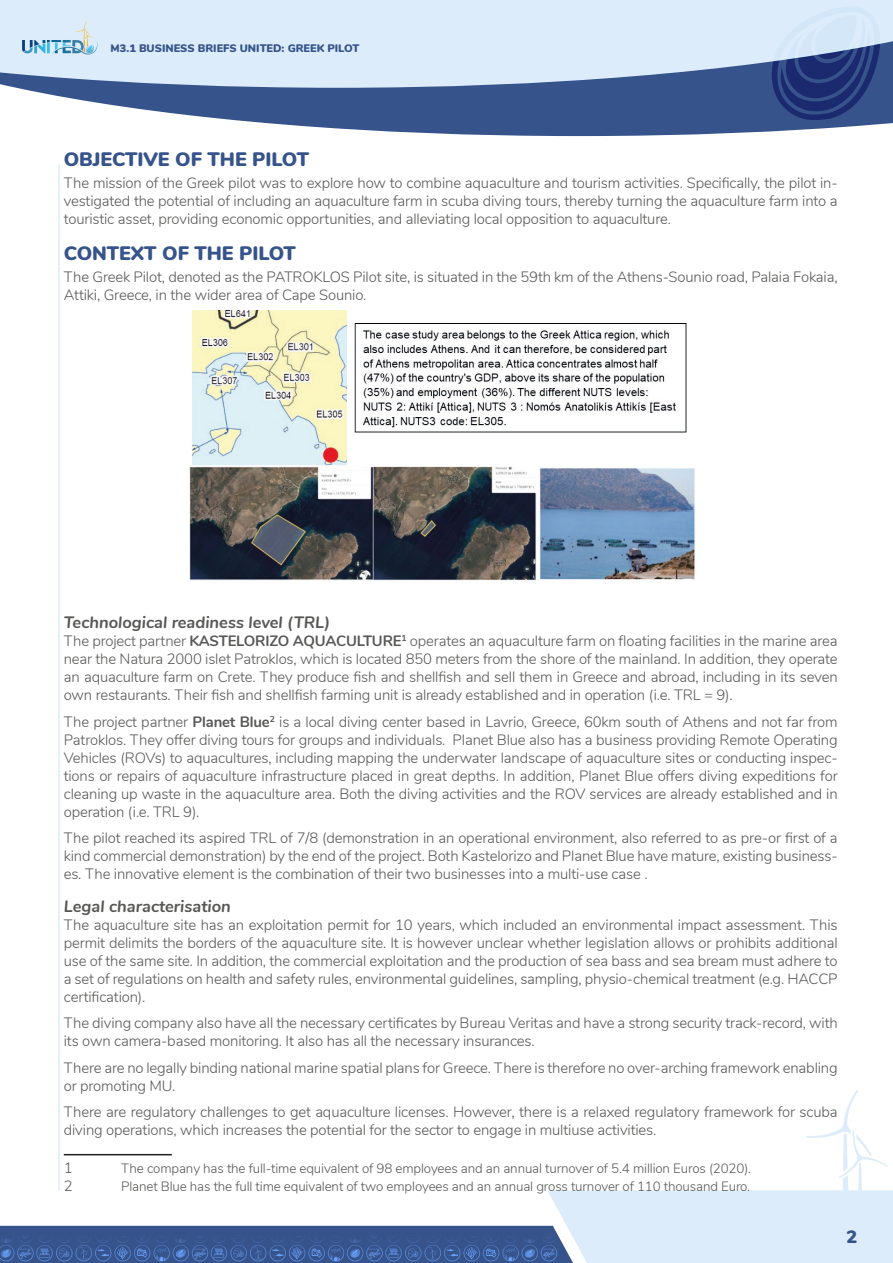
<style>
.page{position:relative;width:893px;height:1263px;background:#fff}
.page>*{position:absolute;margin:0;border:0;box-sizing:border-box;transform-origin:0 0}
.titre-1{font:900 19.5px "Nunito";color:#36538b}
.t1{font:900 18px "Nunito";color:#36538b}
.titre-2{font:italic 700 16.5px "Nunito";color:#575756}
.contenu{font:300 15px/18px "Nunito";letter-spacing:-.01em;color:#575756;text-align:justify}
.contenu-2{font:300 13.5px "Nunito";letter-spacing:-.01em;color:#575756}
.t2{font:900 10.95px "Nunito";color:#36538b}
.s1{font-weight:700}
</style>
<div class="page">
<svg style="left:18px;top:88px;width:875px;height:48px;fill:#36538b"></svg>
<svg style="left:0;top:0;width:893px;height:88px;background:#cddeef"></svg>
<svg style="left:63px;top:1090px;width:830px;height:173px"></svg>
<img style="left:0;top:1217px;width:581px;height:46px">
<svg style="left:22px;top:21px;width:75px;height:34px;background:#bbd8e9"></svg>
<svg style="left:771px;top:6px;width:109px;height:115px;background:#6f82ae"></svg>
<hr style="left:58px;top:164px;width:2px;height:1026px;background:#dcecfa">
<img style="left:189px;top:310px;width:506px;height:271px">
<hr style="left:64px;top:1154px;width:108px;height:1px;background:#1d1d1b">
<p class="t2" style="left:111px;top:40px;width:250px">M3.1 BUSINESS BRIEFS UNITED: GREEK PILOT</p>
<p class="titre-1" style="left:64px;top:144px;width:247px">OBJECTIVE OF THE PILOT</p>
<p class="contenu" style="left:64px;top:173px;width:775px">The mission of the Greek pilot was to explore how to combine aquaculture and tourism activities. Specifically, the pilot in&shy;vestigated the potential of including an aquaculture farm in scuba diving tours, thereby turning the aquaculture farm into a touristic asset, providing economic opportunities, and alleviating local opposition to aquaculture.</p>
<p class="titre-1" style="left:64px;top:239px;width:234px">CONTEXT OF THE PILOT</p>
<p class="contenu" style="left:64px;top:267px;width:775px">The Greek Pilot, denoted as the PATROKLOS Pilot site, is situated in the 59th km of the Athens-Sounio road, Palaia Fokaia,<br>Attiki, Greece, in the wider area of Cape Sounio.</p>
<p class="titre-2" style="left:64px;top:610px;width:268px">Technological readiness level (TRL)</p>
<p class="contenu" style="left:64px;top:631px;width:775px">The project partner <span class="s1">KASTELORIZO AQUACULTURE</span><sup>1</sup> operates an aquaculture farm on floating facilities in the marine area near the Natura 2000 islet Patroklos, which is located 850 meters from the shore of the mainland. In addition, they operate an aquaculture farm on Crete. They produce fish and shellfish and sell them in Greece and abroad, including in its seven own restaurants. Their fish and shellfish farming unit is already established and in operation (i.e. TRL = 9).</p>
<p class="contenu" style="left:64px;top:712px;width:775px">The project partner <span class="s1">Planet Blue</span><sup>2</sup> is a local diving center based in Lavrio, Greece, 60km south of Athens and not far from Patroklos. They offer diving tours for groups and individuals. Planet Blue also has a business providing Remote Operating Vehicles (ROVs) to aquacultures, including mapping the underwater landscape of aquaculture sites or conducting inspec&shy;tions or repairs of aquaculture infrastructure placed in great depths. In addition, Planet Blue offers diving expeditions for cleaning up waste in the aquaculture area. Both the diving activities and the ROV services are already established and in operation (i.e. TRL 9).</p>
<p class="contenu" style="left:64px;top:828px;width:775px">The pilot reached its aspired TRL of 7/8 (demonstration in an operational environment, also referred to as pre-or first of a kind commercial demonstration) by the end of the project. Both Kastelorizo and Planet Blue have mature, existing business&shy;es. The innovative element is the combination of their two businesses into a multi-use case .</p>
<p class="titre-2" style="left:64px;top:894px;width:169px">Legal characterisation</p>
<p class="contenu" style="left:64px;top:915px;width:775px">The aquaculture site has an exploitation permit for 10 years, which included an environmental impact assessment. This permit delimits the borders of the aquaculture site. It is however unclear whether legislation allows or prohibits additional use of the same site. In addition, the commercial exploitation and the production of sea bass and sea bream must adhere to a set of regulations on health and safety rules, environmental guidelines, sampling, physio-chemical treatment (e.g. HACCP certification).</p>
<p class="contenu" style="left:64px;top:1013px;width:775px">The diving company also have all the necessary certificates by Bureau Veritas and have a strong security track-record, with its own camera-based monitoring. It also has all the necessary insurances.</p>
<p class="contenu" style="left:64px;top:1058px;width:775px">There are no legally binding national marine spatial plans for Greece. There is therefore no over-arching framework enabling or promoting MU.</p>
<p class="contenu" style="left:64px;top:1102px;width:775px">There are regulatory challenges to get aquaculture licenses. However, there is a relaxed regulatory framework for scuba diving operations, which increases the potential for the sector to engage in multiuse activities.</p>
<p class="contenu" style="left:64px;top:1158px;width:10px">1</p>
<p class="contenu-2" style="left:121px;top:1158px;width:632px">The company has the full-time equivalent of 98 employees and an annual turnover of 5.4 million Euros (2020).</p>
<p class="contenu" style="left:64px;top:1176px;width:10px">2</p>
<p class="contenu-2" style="left:121px;top:1176px;width:631px">Planet Blue has the full time equivalent of two employees and an annual gross turnover of 110 thousand Euro.</p>
<p class="t1" style="left:846px;top:1224px;width:12px">2</p>
</div>
